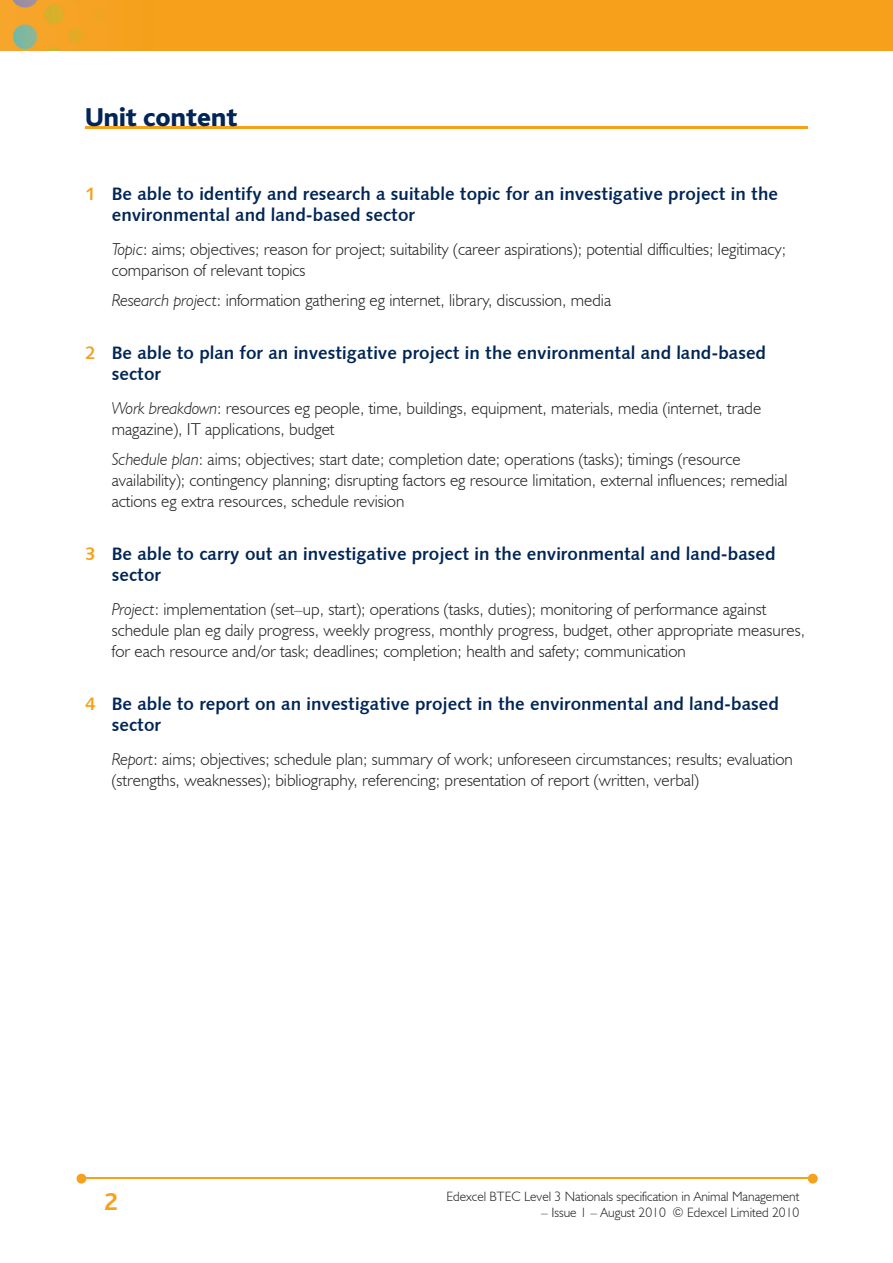
<style>
.page{position:relative;width:893px;height:1263px;background:#fff}
.page>*{position:absolute;margin:0;border:0;box-sizing:border-box;transform-origin:0 0}
.t1{font:800 27px "Bliss";color:#002556}
.t2{font:700 25.5px "Bliss";color:#f6a01b}
.t3{font:18px/21px "Humanist 531 BT Bold A";color:#002556}
.t4{font:300 17.25px/21px "Humanist 521 BT";color:#231f20}
.t5{font:300 13.5px "Humanist 521 BT";color:#231f20}
.s1{color:#f6a01b}
.s2{font-style:italic}
</style>
<div class="page">
<img style="left:0;top:0;width:893px;height:51px">
<hr style="left:82px;top:1178px;width:728px;height:1px;background:#f6a01b">
<svg style="left:808px;top:1174px;width:10px;height:9px"></svg>
<svg style="left:77px;top:1174px;width:9px;height:9px"></svg>
<hr style="left:85px;top:126px;width:723px;height:2px;background:#f6a01b">
<h1 class="t1" style="left:85px;top:103px;width:154px">Unit content</h1>
<p class="t3" style="left:112px;top:183px;width:668px;text-indent:-27px"><span class="s1">1</span> Be able to identify and research a suitable topic for an investigative project in the environmental and land-based sector</p>
<p class="t4" style="left:112px;top:238px;width:676px"><span class="s2">Topic</span>: aims; objectives; reason for project; suitability (career aspirations); potential difficulties; legitimacy; comparison of relevant topics</p>
<p class="t4" style="left:112px;top:289px;width:501px"><span class="s2">Research project</span>: information gathering eg internet, library, discussion, media</p>
<p class="t3" style="left:112px;top:342px;width:656px;text-indent:-27px"><span class="s1">2</span> Be able to plan for an investigative project in the environmental and land-based sector</p>
<p class="t4" style="left:112px;top:397px;width:651px"><span class="s2">Work breakdown</span>: resources eg people, time, buildings, equipment, materials, media (internet, trade magazine), IT applications, budget</p>
<p class="t4" style="left:112px;top:448px;width:677px"><span class="s2">Schedule plan</span>: aims; objectives; start date; completion date; operations (tasks); timings (resource availability); contingency planning; disrupting factors eg resource limitation, external influences; remedial actions eg extra resources, schedule revision</p>
<p class="t3" style="left:112px;top:543px;width:665px;text-indent:-27px"><span class="s1">3</span> Be able to carry out an investigative project in the environmental and land-based sector</p>
<p class="t4" style="left:112px;top:598px;width:695px"><span class="s2">Project</span>: implementation (set–up, start); operations (tasks, duties); monitoring of performance against schedule plan eg daily progress, weekly progress, monthly progress, budget, other appropriate measures, for each resource and/or task; deadlines; completion; health and safety; communication</p>
<p class="t3" style="left:112px;top:693px;width:668px;text-indent:-27px"><span class="s1">4</span> Be able to report on an investigative project in the environmental and land-based sector</p>
<p class="t4" style="left:112px;top:748px;width:683px"><span class="s2">Report</span>: aims; objectives; schedule plan; summary of work; unforeseen circumstances; results; evaluation (strengths, weaknesses); bibliography, referencing; presentation of report (written, verbal)</p>
<h2 class="t2" style="left:104px;top:1189px;width:15px">2</h2>
<p class="t5" style="left:446px;top:1188px;width:354px">Edexcel BTEC Level 3 Nationals specification in Animal Management</p>
<p class="t5" style="left:541px;top:1204px;width:260px">– Issue 1 – August 2010 © Edexcel Limited 2010</p>
</div>
